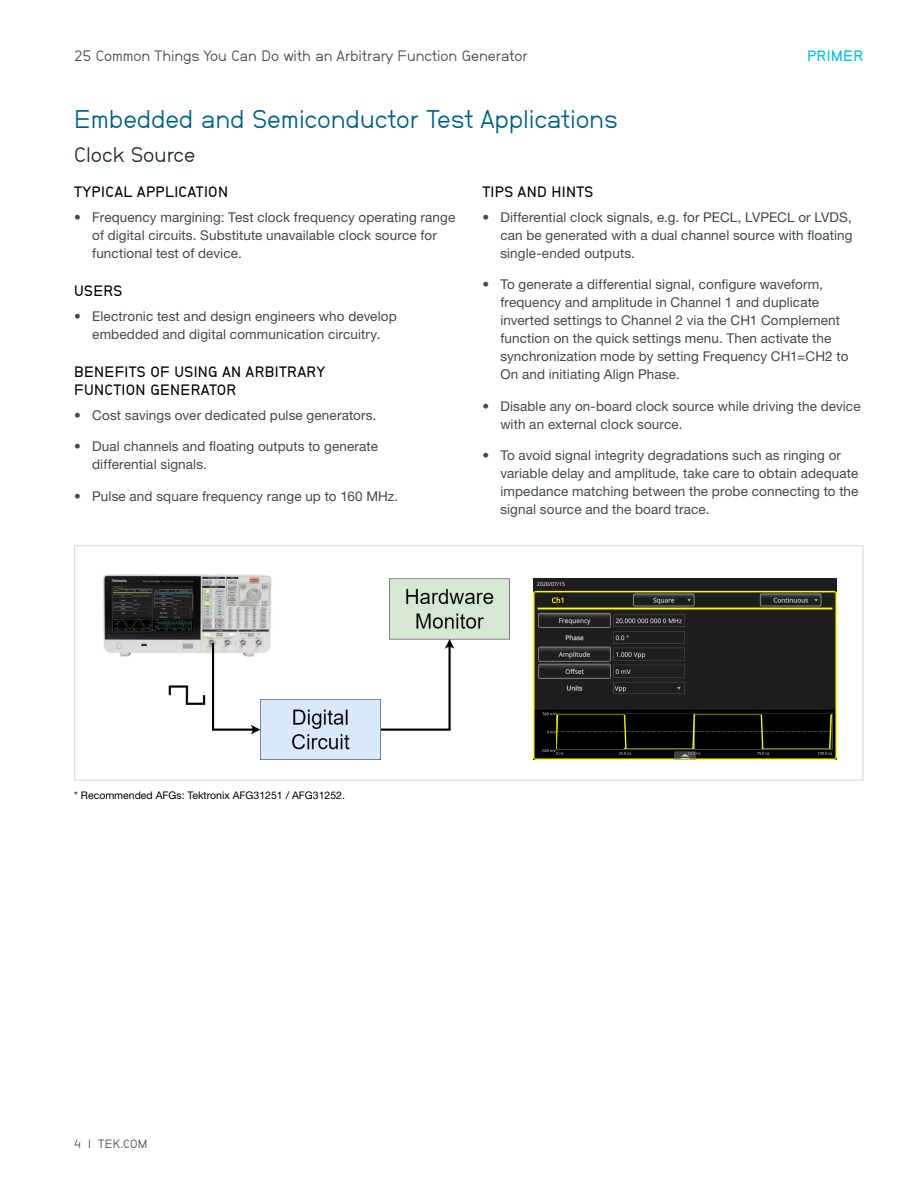
<style>
.page{position:relative;width:918px;height:1188px;background:#fff}
.page>*{position:absolute;margin:0;border:0;box-sizing:border-box;transform-origin:0 0}
.t1{font:25.5px "Neubau Grotesk Nor";letter-spacing:-.005em;color:#006281}
.t2{font:21px "Neubau Grotesk Nor";color:#1b2a35}
.t3{font:15px/18px "Neubau Grotesk Hal";letter-spacing:.02em;color:#000}
.t4{font:15px "Neubau Grotesk Nor";color:#43474f}
.t5{font:15px "Neubau Grotesk Hal";letter-spacing:.02em;color:#00bfdf}
.t6{font:13.5px/18px "Helvetica Neue LT Std";letter-spacing:.01em;color:#43474f}
.t7{font:12px "Neubau Grotesk Nor";letter-spacing:.015em;color:#43474f}
.t8{font:10.5px "Helvetica Neue LT Std";color:#000}
</style>
<div class="page">
<img style="left:103px;top:574px;width:406px;height:186px">
<img style="left:534px;top:578px;width:302px;height:182px">
<div style="left:74px;top:545px;width:789px;height:236px;border:1px solid #d5d7d8"></div>
<p class="t4" style="left:74px;top:47px;width:455px">25 Common Things You Can Do with an Arbitrary Function Generator</p>
<p class="t5" style="left:807px;top:46px;width:58px">PRIMER</p>
<h1 class="t1" style="left:74px;top:104px;width:545px">Embedded and Semiconductor Test Applications</h1>
<h2 class="t2" style="left:74px;top:142px;width:123px">Clock Source</h2>
<p class="t3" style="left:74px;top:182px;width:155px">TYPICAL APPLICATION</p>
<p class="t6" style="left:92px;top:208px;width:365px;text-indent:-18px">• Frequency margining: Test clock frequency operating range of digital circuits. Substitute unavailable clock source for functional test of device.</p>
<p class="t3" style="left:74px;top:281px;width:50px">USERS</p>
<p class="t6" style="left:74px;top:307px;width:324px;text-align:center">• Electronic test and design engineers who develop embedded and digital communication circuitry.</p>
<p class="t3" style="left:74px;top:362px;width:252px">BENEFITS OF USING AN ARBITRARY<br>FUNCTION GENERATOR</p>
<p class="t6" style="left:74px;top:406px;width:304px">• Cost savings over dedicated pulse generators.</p>
<p class="t6" style="left:92px;top:437px;width:287px;text-indent:-18px">• Dual channels and floating outputs to generate differential signals.</p>
<p class="t6" style="left:74px;top:487px;width:325px">• Pulse and square frequency range up to 160 MHz.</p>
<p class="t3" style="left:482px;top:182px;width:112px">TIPS AND HINTS</p>
<p class="t6" style="left:500px;top:208px;width:354px;text-align:justify;text-indent:-18px">• Differential clock signals, e.g. for PECL, LVPECL or LVDS, can be generated with a dual channel source with floating single-ended outputs.</p>
<p class="t6" style="left:500px;top:275px;width:350px;text-indent:-18px">• To generate a differential signal, configure waveform, frequency and amplitude in Channel 1 and duplicate inverted settings to Channel 2 via the CH1 Complement function on the quick settings menu. Then activate the synchronization mode by setting Frequency CH1=CH2 to On and initiating Align Phase.</p>
<p class="t6" style="left:500px;top:397px;width:362px;text-indent:-18px">• Disable any on-board clock source while driving the device with an external clock source.</p>
<p class="t6" style="left:500px;top:446px;width:360px;text-indent:-18px">• To avoid signal integrity degradations such as ringing or variable delay and amplitude, take care to obtain adequate impedance matching between the probe connecting to the signal source and the board trace.</p>
<p class="t8" style="left:74px;top:789px;width:272px">* Recommended AFGs: Tektronix AFG31251 / AFG31252.</p>
<p class="t7" style="left:74px;top:1137px;width:75px">4 | TEK.COM</p>
</div>
